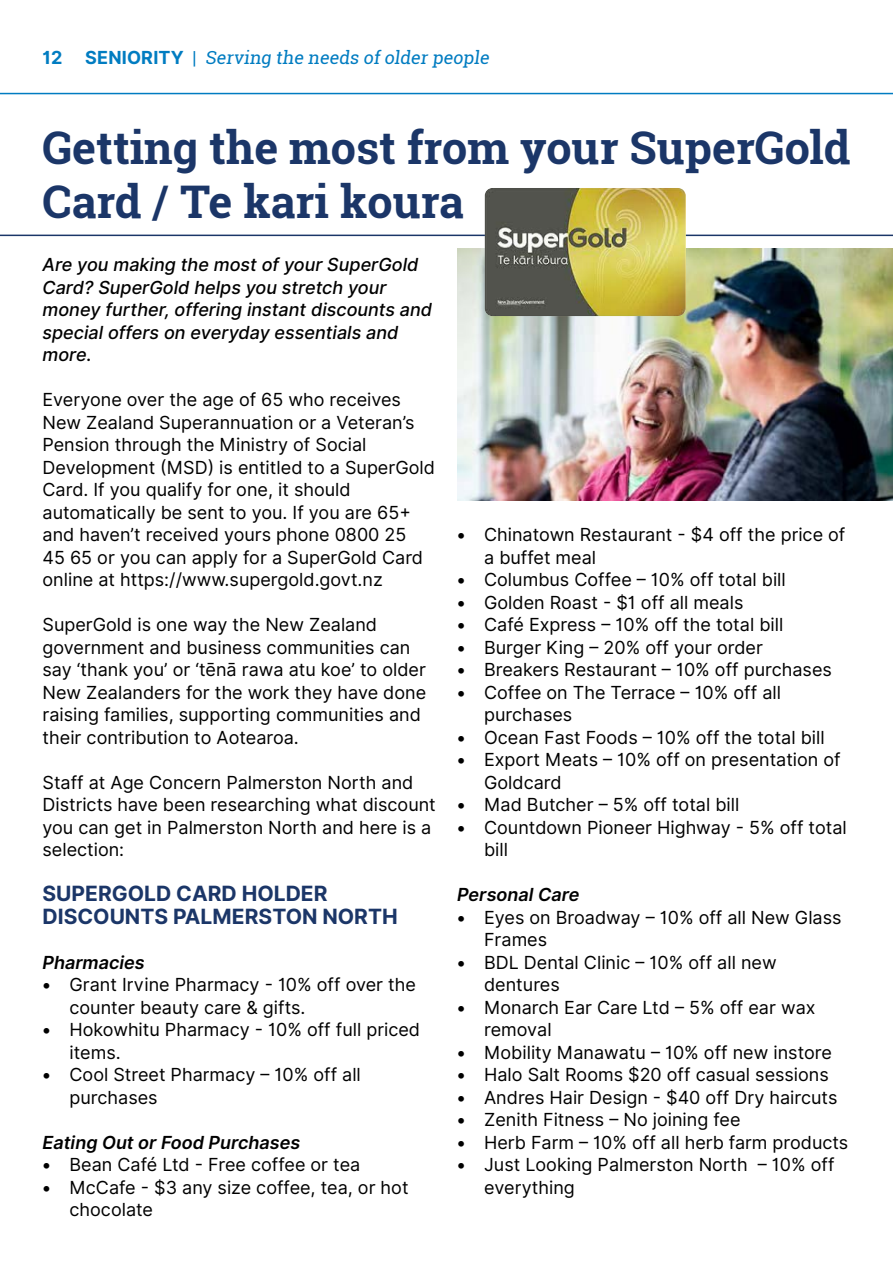
<style>
.page{position:relative;width:893px;height:1263px;background:#fff}
.page>*{position:absolute;margin:0;border:0;box-sizing:border-box;transform-origin:0 0}
.t1{font:700 45px/54px "Roboto Slab";color:#1b3668}
.t2{font:700 21px/22.5px "Inter";color:#1b3668}
.t3{font:18px/22.5px "Inter";color:#000}
.t4{font:italic 500 18px/22.5px "Inter";color:#000}
.t5{font:italic 600 18px "Inter";color:#000}
.t6{font:18px "Roboto Slab";color:#007cc1}
.t7{font:700 18px "Inter";color:#007cc1}
.s1{font-family:"Inter";font-weight:700}
</style>
<div class="page">
<hr style="left:0;top:93px;width:893px;height:1px;background:#007cc1">
<hr style="left:0;top:235px;width:893px;height:1px;background:#1b3668">
<img style="left:457px;top:249px;width:436px;height:251px">
<img style="left:485px;top:188px;width:201px;height:128px">
<p class="t7" style="left:43px;top:44px;width:21px">12</p>
<p class="t6" style="left:85px;top:45px;width:409px"><span class="s1">S E N I O R I T Y</span> | Serving the needs of older people</p>
<h1 class="t1" style="left:43px;top:120px;width:809px">Getting the most from your SuperGold<br>Card / Te kari koura</h1>
<p class="t4" style="left:43px;top:254px;width:391px">Are you making the most of your SuperGold Card? SuperGold helps you stretch your money further, offering instant discounts and special offers on everyday essentials and more.</p>
<p class="t3" style="left:43px;top:388px;width:394px">Everyone over the age of 65 who receives New Zealand Superannuation or a Veteran’s Pension through the Ministry of Social Development (MSD) is entitled to a SuperGold Card. If you qualify for one, it should automatically be sent to you. If you are 65+ and haven’t received yours phone 0800 25<br>45 65 or you can apply for a SuperGold Card online at https://www.supergold.govt.nz</p>
<p class="t3" style="left:43px;top:613px;width:385px">SuperGold is one way the New Zealand government and business communities can say ‘thank you’ or ‘tēnā rawa atu koe’ to older New Zealanders for the work they have done raising families, supporting communities and their contribution to Aotearoa.</p>
<p class="t3" style="left:43px;top:771px;width:395px">Staff at Age Concern Palmerston North and Districts have been researching what discount you can get in Palmerston North and here is a selection:</p>
<p class="t2" style="left:43px;top:883px;width:357px">SUPERGOLD CARD HOLDER<br>DISCOUNTS PALMERSTON NORTH</p>
<p class="t5" style="left:43px;top:949px;width:104px">Pharmacies</p>
<p class="t3" style="left:70px;top:973px;width:348px;text-indent:-27px">• Grant Irvine Pharmacy - 10% off over the counter beauty care &amp; gifts.</p>
<p class="t3" style="left:70px;top:1018px;width:352px;text-indent:-27px">• Hokowhitu Pharmacy - 10% off full priced items.</p>
<p class="t3" style="left:70px;top:1063px;width:293px;text-indent:-27px">• Cool Street Pharmacy – 10% off all purchases</p>
<p class="t5" style="left:43px;top:1129px;width:259px">Eating Out or Food Purchases</p>
<p class="t3" style="left:43px;top:1153px;width:319px">• Bean Café Ltd - Free coffee or tea</p>
<p class="t3" style="left:70px;top:1176px;width:341px;text-indent:-27px">• McCafe - $3 any size coffee, tea, or hot chocolate</p>
<p class="t3" style="left:484px;top:523px;width:363px;text-indent:-27px">• Chinatown Restaurant - $4 off the price of a buffet meal</p>
<p class="t3" style="left:457px;top:568px;width:330px">• Columbus Coffee – 10% off total bill</p>
<p class="t3" style="left:457px;top:591px;width:288px">• Golden Roast - $1 off all meals</p>
<p class="t3" style="left:457px;top:613px;width:328px">• Café Express – 10% off the total bill</p>
<p class="t3" style="left:457px;top:636px;width:307px">• Burger King – 20% off your order</p>
<p class="t3" style="left:457px;top:658px;width:376px">• Breakers Restaurant – 10% off purchases</p>
<p class="t3" style="left:484px;top:681px;width:298px;text-indent:-27px">• Coffee on The Terrace – 10% off all purchases</p>
<p class="t3" style="left:457px;top:726px;width:369px">• Ocean Fast Foods – 10% off the total bill</p>
<p class="t3" style="left:484px;top:748px;width:358px;text-indent:-27px">• Export Meats – 10% off on presentation of<br>Goldcard</p>
<p class="t3" style="left:457px;top:793px;width:284px">• Mad Butcher – 5% off total bill</p>
<p class="t3" style="left:484px;top:816px;width:364px;text-indent:-27px">• Countdown Pioneer Highway - 5% off total bill</p>
<p class="t5" style="left:457px;top:881px;width:124px">Personal Care</p>
<p class="t3" style="left:484px;top:906px;width:359px;text-indent:-27px">• Eyes on Broadway – 10% off all New Glass<br>Frames</p>
<p class="t3" style="left:484px;top:951px;width:294px;text-indent:-27px">• BDL Dental Clinic – 10% off all new dentures</p>
<p class="t3" style="left:484px;top:996px;width:333px;text-indent:-27px">• Monarch Ear Care Ltd – 5% off ear wax removal</p>
<p class="t3" style="left:457px;top:1041px;width:376px">• Mobility Manawatu – 10% off new instore</p>
<p class="t3" style="left:457px;top:1063px;width:373px">• Halo Salt Rooms $20 off casual sessions</p>
<p class="t3" style="left:457px;top:1086px;width:382px">• Andres Hair Design - $40 off Dry haircuts</p>
<p class="t3" style="left:457px;top:1108px;width:285px">• Zenith Fitness – No joining fee</p>
<p class="t3" style="left:457px;top:1131px;width:393px">• Herb Farm – 10% off all herb farm products</p>
<p class="t3" style="left:484px;top:1153px;width:352px;text-indent:-27px">• Just Looking Palmerston North – 10% off everything</p>
</div>
